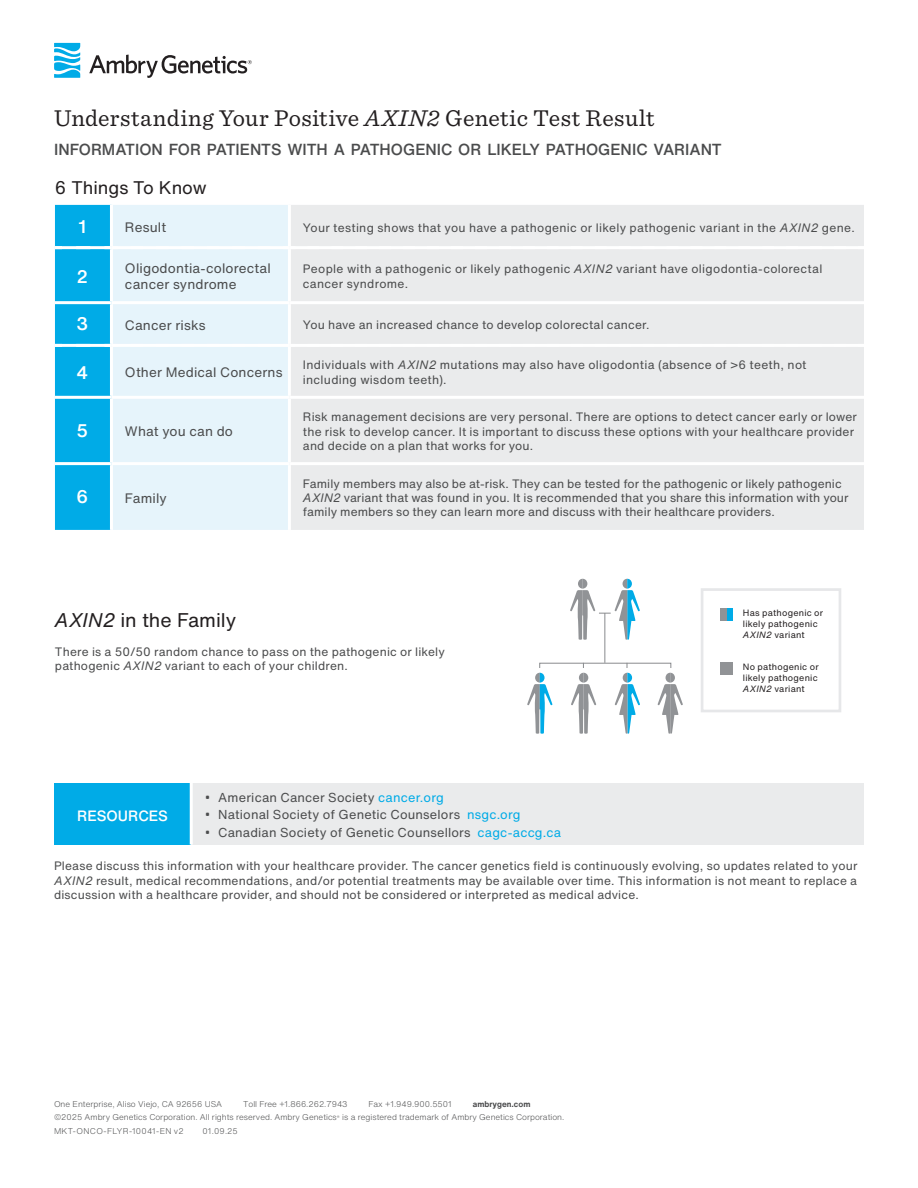
<style>
.page{position:relative;width:918px;height:1188px;background:#fff}
.page>*{position:absolute;margin:0;border:0;box-sizing:border-box;transform-origin:0 0}
.Titles{font:24px "Sentinel";letter-spacing:.015em;color:#231f20}
.Black_all_caps_subhead{font:19.5px "Helvetica Now Text";letter-spacing:-.005em;color:#231f20}
.Black_all_caps_subhead-2{font:18px "Helvetica Now Text";letter-spacing:-.005em;color:#231f20}
.t1{font:500 18px "Helvetica Now Text";color:#fff}
.t2{font:500 15.75px "Helvetica Now Text";letter-spacing:-.005em;color:#4b4c4d}
.t3{font:500 14.7px "Helvetica Now Text";color:#fff}
.Body_Copy{font:13.5px/16.2px "Helvetica Now Text";letter-spacing:.01em;color:#4b4c4d}
.t4{font:12.75px "Helvetica Now Text";letter-spacing:.015em;color:#4b4c4d}
.Body_Copy-2{font:12px/14.4px "Helvetica Now Text";letter-spacing:.015em;color:#4b4c4d}
.Section_text{font:12px/14.4px "Helvetica Now Text";letter-spacing:.015em;color:#4b4c4d}
.Main_table_copy{font:9px/10.8px "Helvetica Now Text";letter-spacing:.025em;color:#231f20}
.Body_Copy-3{font:300 8.25px "Helvetica Now Text";color:#4b4c4d}
.Body_Copy-4{font:300 8.25px "Helvetica Now Text";letter-spacing:.035em;color:#4b4c4d}
.Body_Copy-5{font:700 8.25px "Helvetica Now Text";color:#4b4c4d}
.s1{font-style:italic}
.s2{font-family:"Whitney";font-size:13.5px}
.s3{color:#00abe7}
</style>
<div class="page">
<div style="left:118px;top:205px;width:170px;height:325px;background:#e6f4fb"></div>
<div style="left:291px;top:205px;width:573px;height:325px;background:#eaebec"></div>
<hr style="left:111px;top:246px;width:178px;height:3px;background:#fff">
<hr style="left:289px;top:246px;width:575px;height:3px;background:#fff">
<hr style="left:111px;top:344px;width:178px;height:3px;background:#fff">
<hr style="left:289px;top:344px;width:575px;height:3px;background:#fff">
<hr style="left:111px;top:301px;width:178px;height:3px;background:#fff">
<hr style="left:289px;top:301px;width:575px;height:3px;background:#fff">
<hr style="left:111px;top:396px;width:178px;height:3px;background:#fff">
<hr style="left:289px;top:396px;width:575px;height:3px;background:#fff">
<hr style="left:111px;top:462px;width:178px;height:3px;background:#fff">
<hr style="left:289px;top:462px;width:575px;height:3px;background:#fff">
<svg style="left:55px;top:205px;width:63px;height:325px;background:#29b8ea"></svg>
<hr style="left:604px;top:613px;width:1px;height:50px;background:#898b8e">
<svg style="left:570px;top:579px;width:70px;height:61px"></svg>
<svg style="left:527px;top:662px;width:156px;height:72px"></svg>
<svg style="left:54px;top:43px;width:26px;height:35px"></svg>
<svg style="left:89px;top:55px;width:163px;height:23px"></svg>
<div style="left:701px;top:588px;width:140px;height:124px;border:3px solid #e6e7e9"></div>
<div style="left:721px;top:608px;width:12px;height:12px;background:#00abe7"></div>
<div style="left:721px;top:662px;width:12px;height:12px;background:#919396"></div>
<div style="left:721px;top:608px;width:6px;height:12px;background:#919396"></div>
<div style="left:54px;top:783px;width:137px;height:62px;background:#00abe7"></div>
<div style="left:191px;top:783px;width:673px;height:62px;background:#eaebec"></div>
<hr style="left:190px;top:783px;width:3px;height:62px;background:#fff">
<p class="Titles" style="left:54px;top:100px;width:602px">Understanding Your Positive <span class="s1">AXIN2</span> Genetic Test Result</p>
<p class="t2" style="left:54px;top:138px;width:669px">INFORMATION FOR PATIENTS WITH A PATHOGENIC OR LIKELY PATHOGENIC VARIANT</p>
<p class="Black_all_caps_subhead-2" style="left:55px;top:174px;width:153px">6 Things To Know</p>
<p class="t1" style="left:78px;top:213px;width:10px">1</p>
<p class="Body_Copy" style="left:125px;top:219px;width:43px">Result</p>
<p class="Body_Copy-2" style="left:303px;top:220px;width:553px">Your testing shows that you have a pathogenic or likely pathogenic variant in the <span class="s1">AXIN2</span> gene.</p>
<p class="t1" style="left:77px;top:263px;width:13px">2</p>
<p class="Body_Copy" style="left:125px;top:260px;width:147px">Oligodontia-colorectal cancer syndrome</p>
<p class="Body_Copy-2" style="left:303px;top:261px;width:521px">People with a pathogenic or likely pathogenic <span class="s1">AXIN2</span> variant have oligodontia-colorectal cancer syndrome.</p>
<p class="t1" style="left:77px;top:310px;width:13px">3</p>
<p class="Body_Copy" style="left:125px;top:317px;width:82px">Cancer risks</p>
<p class="Body_Copy-2" style="left:303px;top:318px;width:348px">You have an increased chance to develop colorectal cancer.</p>
<p class="t1" style="left:77px;top:359px;width:13px">4</p>
<p class="Body_Copy" style="left:125px;top:364px;width:159px">Other Medical Concerns</p>
<p class="Body_Copy-2" style="left:303px;top:358px;width:505px">Individuals with <span class="s1">AXIN2</span> mutations may also have oligodontia (absence of &gt;6 teeth, not including wisdom teeth).</p>
<p class="t1" style="left:77px;top:417px;width:13px">5</p>
<p class="Body_Copy" style="left:125px;top:423px;width:110px">What you can do</p>
<p class="Body_Copy-2" style="left:303px;top:410px;width:556px">Risk management decisions are very personal. There are options to detect cancer early or lower the risk to develop cancer. It is important to discuss these options with your healthcare provider and decide on a plan that works for you.</p>
<p class="t1" style="left:77px;top:483px;width:13px">6</p>
<p class="Body_Copy" style="left:125px;top:489px;width:43px">Family</p>
<p class="Body_Copy-2" style="left:303px;top:476px;width:547px">Family members may also be at-risk. They can be tested for the pathogenic or likely pathogenic<br><span class="s1">AXIN2</span> variant that was found in you. It is recommended that you share this information with your family members so they can learn more and discuss with their healthcare providers.</p>
<p class="Black_all_caps_subhead" style="left:54px;top:606px;width:183px"><span class="s1">AXIN2</span> in the Family</p>
<p class="Section_text" style="left:55px;top:644px;width:391px">There is a 50/50 random chance to pass on the pathogenic or likely pathogenic <span class="s1">AXIN2</span> variant to each of your children.</p>
<p class="Main_table_copy" style="left:743px;top:607px;width:82px">Has pathogenic or likely pathogenic<br><span class="s1">AXIN2</span> variant</p>
<p class="Main_table_copy" style="left:743px;top:661px;width:77px;text-align:justify">No pathogenic or likely pathogenic <span class="s1">AXIN2</span> variant</p>
<p class="t4" style="left:205px;top:787px;width:241px"><span class="s2">•</span> American Cancer Society <span class="s3">cancer.org</span></p>
<p class="t4" style="left:205px;top:805px;width:317px"><span class="s2">•</span> National Society of Genetic Counselors <span class="s3">nsgc.org</span></p>
<p class="t4" style="left:205px;top:823px;width:358px"><span class="s2">•</span> Canadian Society of Genetic Counsellors <span class="s3">cagc-accg.ca</span></p>
<p class="Section_text" style="left:54px;top:858px;width:805px;text-align:justify">Please discuss this information with your healthcare provider. The cancer genetics field is continuously evolving, so updates related to your <span class="s1">AXIN2</span> result, medical recommendations, and/or potential treatments may be available over time. This information is not meant to replace a discussion with a healthcare provider, and should not be considered or interpreted as medical advice.</p>
<p class="t3" style="left:77px;top:805px;width:92px">RESOURCES</p>
<p class="Body_Copy-3" style="left:54px;top:1098px;width:170px">One Enterprise, Aliso Viejo, CA 92656 USA</p>
<p class="Body_Copy-3" style="left:243px;top:1098px;width:106px">Toll Free +1.866.262.7943</p>
<p class="Body_Copy-3" style="left:369px;top:1098px;width:85px">Fax +1.949.900.5501</p>
<p class="Body_Copy-5" style="left:473px;top:1098px;width:59px">ambrygen.com</p>
<p class="Body_Copy-3" style="left:54px;top:1112px;width:512px">©2025 Ambry Genetics Corporation. All rights reserved. Ambry Genetics<sup>®</sup> is a registered trademark of Ambry Genetics Corporation.</p>
<p class="Body_Copy-4" style="left:54px;top:1125px;width:131px">MKT-ONCO-FLYR-10041-EN v2</p>
<p class="Body_Copy-3" style="left:202px;top:1125px;width:37px">01.09.25</p>
</div>
